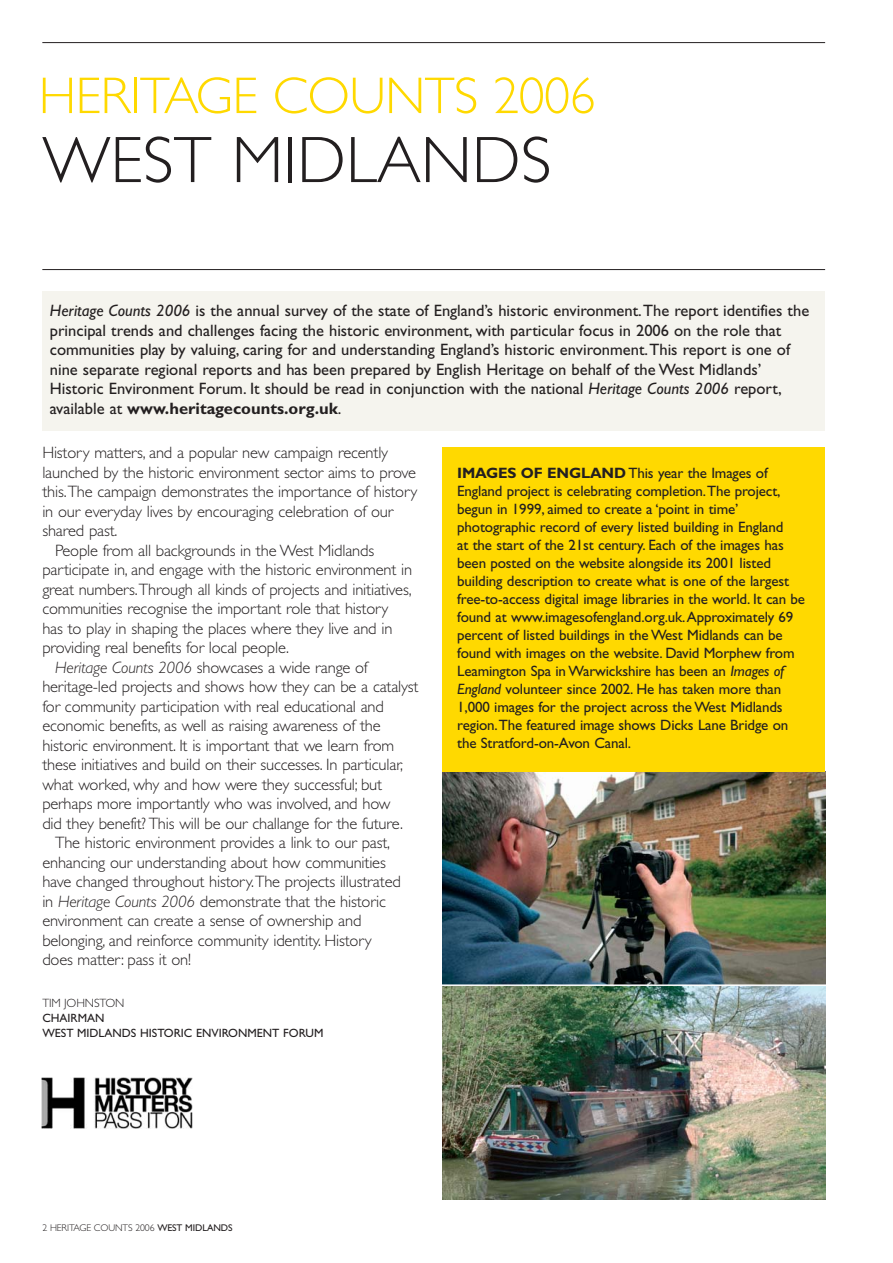
<style>
.page{position:relative;width:893px;height:1263px;background:#fff}
.page>*{position:absolute;margin:0;border:0;box-sizing:border-box;transform-origin:0 0}
.t1{font:300 66px "Gill Sans";color:#231f20}
.t2{font:300 51.9px "Gill Sans";letter-spacing:-.01em;color:#ffd900}
.t3{font:300 16.5px "Gill Sans";letter-spacing:-.01em;color:#231f20}
.t4{font:16.5px/19.5px "Gill Sans";color:#231f20}
.t5{font:15px/18px "Gill Sans";letter-spacing:-.01em;color:#231f20}
.t6{font:12px/15px "Gill Sans";color:#231f20}
.t7{font:300 12px "Gill Sans";letter-spacing:-.01em;color:#231f20}
.t8{font:300 9.75px "Gill Sans";letter-spacing:-.01em;color:#231f20}
.s1{font-style:italic}
.s2{font-weight:700}
.s3{font-weight:400}
</style>
<div class="page">
<img style="left:442px;top:772px;width:383px;height:212px">
<hr style="left:42px;top:42px;width:783px;height:1px;background:#231f20">
<div style="left:42px;top:291px;width:783px;height:140px;background:#f5f4ee"></div>
<div style="left:442px;top:447px;width:383px;height:325px;background:#ffd900"></div>
<hr style="left:42px;top:269px;width:783px;height:1px;background:#231f20">
<img style="left:442px;top:986px;width:383px;height:213px">
<img style="left:42px;top:1078px;width:150px;height:50px">
<h2 class="t2" style="left:39px;top:78px;width:558px">HERITAGE COUNTS 2006</h2>
<h1 class="t1" style="left:42px;top:137px;width:511px">WEST MIDLANDS</h1>
<p class="t4" style="left:50px;top:303px;width:760px"><span class="s1">Heritage Counts 2006</span> is the annual survey of the state of England’s historic environment.The report identifies the principal trends and challenges facing the historic environment, with particular focus in 2006 on the role that communities play by valuing, caring for and understanding England’s historic environment.This report is one of nine separate regional reports and has been prepared by English Heritage on behalf of the West Midlands’ Historic Environment Forum. It should be read in conjunction with the national <span class="s1">Heritage Counts 2006</span> report, available at <span class="s2">www.heritagecounts.org.uk</span>.</p>
<p class="t3" style="left:42px;top:447px;width:347px">History matters, and a popular new campaign recently</p>
<p class="t3" style="left:42px;top:467px;width:375px">launched by the historic environment sector aims to prove</p>
<p class="t3" style="left:42px;top:486px;width:376px">this.The campaign demonstrates the importance of history</p>
<p class="t3" style="left:42px;top:506px;width:352px">in our everyday lives by encouraging celebration of our</p>
<p class="t3" style="left:42px;top:525px;width:77px">shared past.</p>
<p class="t3" style="left:55px;top:545px;width:320px">People from all backgrounds in the West Midlands</p>
<p class="t3" style="left:42px;top:564px;width:371px">participate in, and engage with the historic environment in</p>
<p class="t3" style="left:42px;top:584px;width:371px">great numbers.Through all kinds of projects and initiatives,</p>
<p class="t3" style="left:42px;top:603px;width:348px">communities recognise the important role that history</p>
<p class="t3" style="left:42px;top:623px;width:351px">has to play in shaping the places where they live and in</p>
<p class="t3" style="left:42px;top:642px;width:248px">providing real benefits for local people.</p>
<p class="t3" style="left:55px;top:662px;width:314px"><span class="s1">Heritage Counts 2006</span> showcases a wide range of</p>
<p class="t3" style="left:42px;top:681px;width:377px">heritage-led projects and shows how they can be a catalyst</p>
<p class="t3" style="left:42px;top:701px;width:343px">for community participation with real educational and</p>
<p class="t3" style="left:42px;top:720px;width:340px">economic benefits, as well as raising awareness of the</p>
<p class="t3" style="left:42px;top:740px;width:353px">historic environment. It is important that we learn from</p>
<p class="t3" style="left:42px;top:759px;width:362px">these initiatives and build on their successes. In particular,</p>
<p class="t3" style="left:42px;top:779px;width:341px">what worked, why and how were they successful; but</p>
<p class="t3" style="left:42px;top:798px;width:350px">perhaps more importantly who was involved, and how</p>
<p class="t3" style="left:42px;top:818px;width:362px">did they benefit? This will be our challange for the future.</p>
<p class="t3" style="left:55px;top:837px;width:336px">The historic environment provides a link to our past,</p>
<p class="t3" style="left:42px;top:857px;width:345px">enhancing our understanding about how communities</p>
<p class="t3" style="left:42px;top:876px;width:360px">have changed throughout history.The projects illustrated</p>
<p class="t3" style="left:42px;top:896px;width:345px">in <span class="s1">Heritage Counts 2006</span> demonstrate that the historic</p>
<p class="t3" style="left:42px;top:915px;width:321px">environment can create a sense of ownership and</p>
<p class="t3" style="left:42px;top:935px;width:331px">belonging, and reinforce community identity. History</p>
<p class="t3" style="left:42px;top:954px;width:150px">does matter: pass it on!</p>
<p class="t7" style="left:42px;top:999px;width:84px">TIM JOHNSTON</p>
<p class="t6" style="left:42px;top:1012px;width:282px">CHAIRMAN<br>WEST MIDLANDS HISTORIC ENVIRONMENT FORUM</p>
<p class="t5" style="left:457px;top:466px;width:349px"><span class="s2">IMAGES OF ENGLAND</span> This year the Images of England project is celebrating completion.The project, begun in 1999, aimed to create a ‘point in time’ photographic record of every listed building in England<br>at the start of the 21st century. Each of the images has been posted on the website alongside its 2001 listed building description to create what is one of the largest free-to-access digital image libraries in the world. It can be found at www.imagesofengland.org.uk.Approximately 69 percent of listed buildings in the West Midlands can be found with images on the website. David Morphew from Leamington Spa in Warwickshire has been an <span class="s1">Images of England</span> volunteer since 2002. He has taken more than 1,000 images for the project across the West Midlands region.The featured image shows Dicks Lane Bridge on the Stratford-on-Avon Canal.</p>
<p class="t8" style="left:42px;top:1224px;width:192px">2 HERITAGE COUNTS 2006 <span class="s3">WEST MIDLANDS</span></p>
</div>
